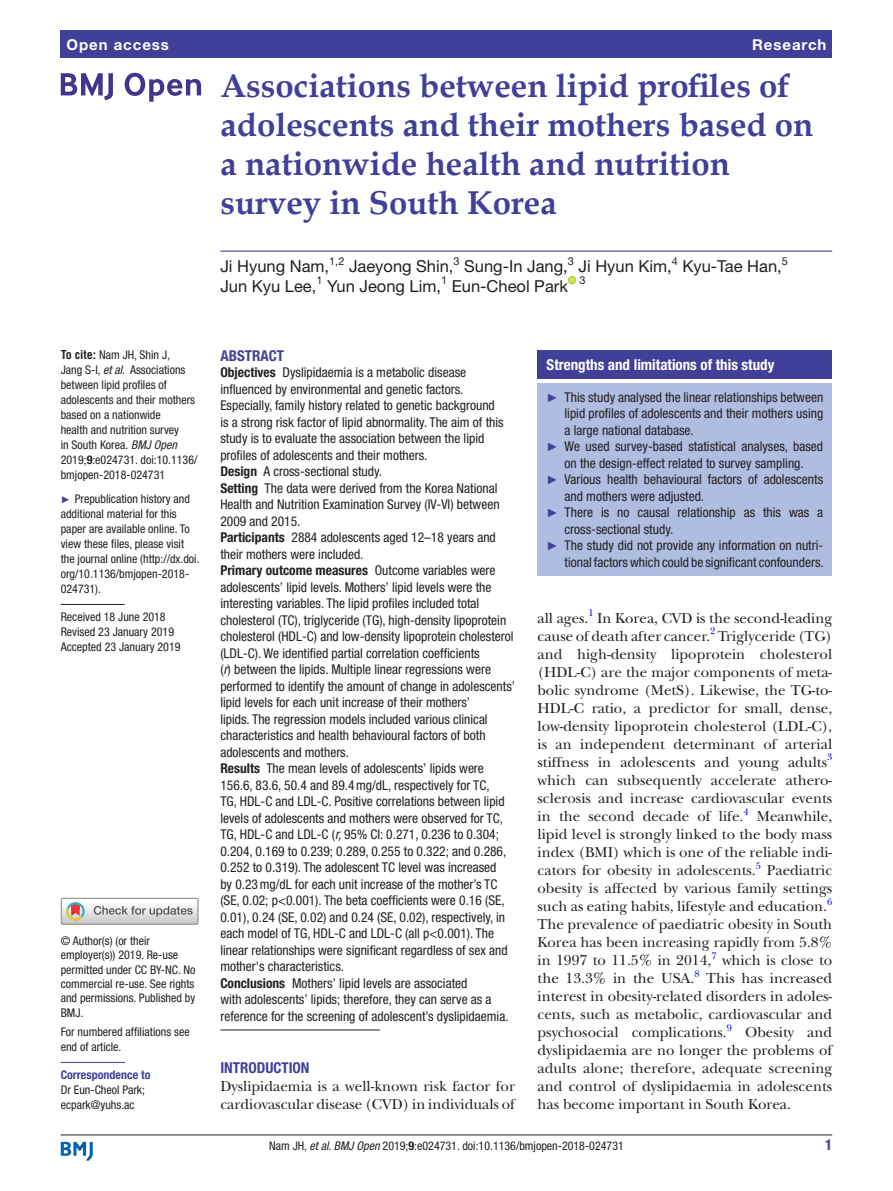
<style>
.page{position:relative;width:893px;height:1191px;background:#fff}
.page>*{position:absolute;margin:0;border:0;box-sizing:border-box;transform-origin:0 0}
.t1{font:700 33px/39px "Book Antiqua";color:#414099}
.t2{font:16.5px "Helvetica Neue LT Std";color:#231f20}
.t3{font:15px/18px "New Baskerville";color:#231f20;text-align:justify}
.t4{font:700 condensed 15px "Helvetica Neue LT Std";color:#fff}
.t5{font:700 condensed 15px "Helvetica Neue LT Std";color:#414099}
.t6{font:700 15px "Helvetica Neue LT Std";letter-spacing:.065em;color:#fff}
.t7{font:condensed 13.5px/16.5px "Helvetica Neue LT Std";color:#231f20}
.t8{font:condensed 12px/15px "Helvetica Neue LT Std";color:#231f20}
.t9{font:700 condensed 12px "Helvetica Neue LT Std";color:#414099}
.t10{font:10.95px "Helvetica Neue LT Std";color:#231f20}
.t11{font:9.9px "New Baskerville";color:#00f}
.s1{font-family:"Helvetica LT Std";font-weight:700}
.s2{font-style:italic}
.s3{font-weight:700}
.s4{font-family:"Arial";font-stretch:normal;font-size:9.75px;color:#414099}
.s5{font-family:"Arial";font-stretch:normal;font-size:12px;color:#414099}
</style>
<div class="page">
<hr style="left:61px;top:1134px;width:771px;height:1px;background:#231f20">
<svg style="left:61px;top:1141px;width:32px;height:19px"></svg>
<div style="left:61px;top:31px;width:771px;height:27px;background:#414099"></div>
<hr style="left:220px;top:250px;width:612px;height:2px;background:#414099">
<svg style="left:568px;top:276px;width:8px;height:8px"></svg>
<hr style="left:61px;top:604px;width:64px;height:1px;background:#231f20">
<hr style="left:61px;top:1062px;width:64px;height:1px;background:#414099">
<svg style="left:61px;top:73px;width:52px;height:27px"></svg>
<svg style="left:125px;top:73px;width:76px;height:29px"></svg>
<div style="left:61px;top:897px;width:138px;height:27px;border:1px solid #969090"></div>
<svg style="left:61px;top:898px;width:137px;height:26px"></svg>
<hr style="left:220px;top:1029px;width:160px;height:1px;background:#231f20">
<div style="left:538px;top:350px;width:294px;height:29px;background:#414099"></div>
<div style="left:538px;top:383px;width:294px;height:192px;background:#afbde1"></div>
<p class="t6" style="left:66px;top:35px;width:104px">Open access</p>
<p class="t6" style="left:752px;top:35px;width:76px">Research</p>
<h1 class="t1" style="left:220px;top:66px;width:594px">Associations between lipid profiles of adolescents and their mothers based on a nationwide health and nutrition survey in South Korea</h1>
<p class="t2" style="left:220px;top:257px;width:110px">Ji Hyung Nam,</p>
<p class="t10" style="left:329px;top:254px;width:17px">1,2</p>
<p class="t2" style="left:349px;top:257px;width:106px">Jaeyong Shin,</p>
<p class="t10" style="left:454px;top:254px;width:8px">3</p>
<p class="t2" style="left:464px;top:257px;width:105px">Sung-In Jang,</p>
<p class="t10" style="left:568px;top:254px;width:8px">3</p>
<p class="t2" style="left:578px;top:257px;width:95px">Ji Hyun Kim,</p>
<p class="t10" style="left:672px;top:254px;width:8px">4</p>
<p class="t2" style="left:682px;top:257px;width:101px">Kyu-Tae Han,</p>
<p class="t10" style="left:782px;top:254px;width:8px">5</p>
<p class="t2" style="left:220px;top:276px;width:97px">Jun Kyu Lee,</p>
<p class="t10" style="left:316px;top:274px;width:8px">1</p>
<p class="t2" style="left:327px;top:276px;width:116px">Yun Jeong Lim,</p>
<p class="t10" style="left:441px;top:274px;width:8px">1</p>
<p class="t2" style="left:452px;top:276px;width:118px">Eun-Cheol Park</p>
<p class="t10" style="left:579px;top:274px;width:8px">3</p>
<p class="t8" style="left:61px;top:347px;width:138px"><span class="s1">To cite:</span> Nam JH, Shin J,<br>Jang S-I, <span class="s2">et al</span>. Associations between lipid profiles of adolescents and their mothers based on a nationwide<br>health and nutrition survey<br>in South Korea. <span class="s2">BMJ Open<br></span>2019;<span class="s3">9</span>:e024731. doi:10.1136/ bmjopen-2018-024731</p>
<p class="t8" style="left:61px;top:491px;width:140px"><span class="s4">►</span> Prepublication history and additional material for this paper are available online. To view these files, please visit the journal online (http://dx.doi. org/10.1136/bmjopen-2018-<br>024731).</p>
<p class="t8" style="left:61px;top:609px;width:121px">Received 18 June 2018<br>Revised 23 January 2019<br>Accepted 23 January 2019</p>
<p class="t8" style="left:61px;top:933px;width:136px;line-height:14.4px">© Author(s) (or their employer(s)) 2019. Re-use permitted under CC BY-NC. No commercial re-use. See rights and permissions. Published by<br>BMJ.</p>
<p class="t8" style="left:61px;top:1024px;width:130px">For numbered affiliations see end of article.</p>
<p class="t9" style="left:61px;top:1067px;width:91px">Correspondence to</p>
<p class="t8" style="left:61px;top:1082px;width:86px">Dr Eun-Cheol Park; ecpark@yuhs.ac</p>
<p class="t5" style="left:220px;top:346px;width:65px">Abstract</p>
<p class="t7" style="left:220px;top:364px;width:296px"><span class="s3">Objectives</span> Dyslipidaemia is a metabolic disease influenced by environmental and genetic factors.<br>Especially, family history related to genetic background<br>is a strong risk factor of lipid abnormality. The aim of this study is to evaluate the association between the lipid profiles of adolescents and their mothers.<br><span class="s3">Design</span> A cross-sectional study.<br><span class="s3">Setting</span> The data were derived from the Korea National Health and Nutrition Examination Survey (IV-VI) between 2009 and 2015.<br><span class="s3">Participants</span> 2884 adolescents aged 12–18 years and their mothers were included.<br><span class="s3">Primary outcome measures</span> Outcome variables were adolescents’ lipid levels. Mothers’ lipid levels were the interesting variables. The lipid profiles included total cholesterol (TC), triglyceride (TG), high-density lipoprotein cholesterol (HDL-C) and low-density lipoprotein cholesterol (LDL-C). We identified partial correlation coefficients<br>(<span class="s2">r</span>) between the lipids. Multiple linear regressions were performed to identify the amount of change in adolescents’ lipid levels for each unit increase of their mothers’<br>lipids. The regression models included various clinical characteristics and health behavioural factors of both adolescents and mothers.<br><span class="s3">Results</span> The mean levels of adolescents’ lipids were 156.6, 83.6, 50.4 and 89.4mg/dL, respectively for TC,<br>TG, HDL-C and LDL-C. Positive correlations between lipid levels of adolescents and mothers were observed for TC, TG, HDL-C and LDL-C (<span class="s2">r,</span> 95% CI: 0.271, 0.236 to 0.304; 0.204, 0.169 to 0.239; 0.289, 0.255 to 0.322; and 0.286, 0.252 to 0.319). The adolescent TC level was increased<br>by 0.23mg/dL for each unit increase of the mother’s TC (SE, 0.02; p&lt;0.001). The beta coefficients were 0.16 (SE, 0.01), 0.24 (SE, 0.02) and 0.24 (SE, 0.02), respectively, in each model of TG, HDL-C and LDL-C (all p&lt;0.001). The linear relationships were significant regardless of sex and mother's characteristics.<br><span class="s3">Conclusions</span> Mothers’ lipid levels are associated<br>with adolescents’ lipids; therefore, they can serve as a reference for the screening of adolescent’s dyslipidaemia.</p>
<p class="t5" style="left:220px;top:1059px;width:91px">Introduction</p>
<p class="t3" style="left:220px;top:1077px;width:296px">Dyslipidaemia is a well-known risk factor for cardiovascular disease (CVD) in individuals of</p>
<p class="t4" style="left:547px;top:355px;width:229px">Strengths and limitations of this study</p>
<p class="t7" style="left:547px;top:388px;width:278px"><span class="s5">►</span> This study analysed the linear relationships between</p>
<p class="t7" style="left:565px;top:405px;width:260px">lipid profiles of adolescents and their mothers using</p>
<p class="t7" style="left:565px;top:421px;width:131px">a large national database.</p>
<p class="t7" style="left:547px;top:438px;width:278px"><span class="s5">►</span> We used survey-based statistical analyses, based</p>
<p class="t7" style="left:565px;top:454px;width:241px">on the design-effect related to survey sampling.</p>
<p class="t7" style="left:547px;top:471px;width:278px"><span class="s5">►</span> Various health behavioural factors of adolescents</p>
<p class="t7" style="left:565px;top:487px;width:141px">and mothers were adjusted.</p>
<p class="t7" style="left:547px;top:504px;width:278px"><span class="s5">►</span> There is no causal relationship as this was a</p>
<p class="t7" style="left:565px;top:520px;width:110px">cross-sectional study.</p>
<p class="t7" style="left:547px;top:537px;width:278px"><span class="s5">►</span> The study did not provide any information on nutri-</p>
<p class="t7" style="left:565px;top:553px;width:261px">tional factors which could be significant confounders.</p>
<p class="t3" style="left:538px;top:609px;width:296px">all ages.<sup>1</sup> In Korea, CVD is the second-leading cause of death after cancer.</p>
<p class="t11" style="left:710px;top:625px;width:7px">2</p>
<p class="t3" style="left:538px;top:627px;width:296px;text-indent:180px">Triglyceride (TG) and high-density lipoprotein cholesterol (HDL-C) are the major components of meta&shy;bolic syndrome (MetS). Likewise, the TG-to-HDL-C ratio, a predictor for small, dense, low-density lipoprotein cholesterol (LDL-C), is an independent determinant of arterial stiffness in adolescents and young adults</p>
<p class="t11" style="left:827px;top:751px;width:7px">3</p>
<p class="t3" style="left:538px;top:771px;width:296px">which can subsequently accelerate athero&shy;sclerosis and increase cardiovascular events in the second decade of life.</p>
<p class="t11" style="left:743px;top:805px;width:7px">4</p>
<p class="t3" style="left:538px;top:807px;width:296px;text-indent:219px">Meanwhile, lipid level is strongly linked to the body mass index (BMI) which is one of the reliable indi&shy;cators for obesity in adolescents.</p>
<p class="t11" style="left:756px;top:859px;width:7px">5</p>
<p class="t3" style="left:538px;top:861px;width:296px;text-indent:229px">Paediatric obesity is affected by various family settings such as eating habits, lifestyle and education.</p>
<p class="t11" style="left:827px;top:895px;width:7px">6</p>
<p class="t3" style="left:538px;top:915px;width:296px">The prevalence of paediatric obesity in South Korea has been increasing rapidly from 5.8% in 1997 to 11.5% in 2014,</p>
<p class="t11" style="left:711px;top:949px;width:7px">7</p>
<p class="t3" style="left:722px;top:951px;width:112px">which is close to</p>
<p class="t3" style="left:538px;top:969px;width:158px">the 13.3% in the USA.</p>
<p class="t11" style="left:694px;top:967px;width:7px">8</p>
<p class="t3" style="left:538px;top:969px;width:296px;text-indent:169px">This has increased interest in obesity-related disorders in adoles&shy;cents, such as metabolic, cardiovascular and psychosocial complications.<sup>9</sup></p>
<p class="t3" style="left:538px;top:1023px;width:296px;text-indent:208px">Obesity and dyslipidaemia are no longer the problems of adults alone; therefore, adequate screening and control of dyslipidaemia in adolescents has become important in South Korea.</p>
<p class="t8" style="left:269px;top:1137px;width:356px">Nam JH, <span class="s2">et al</span>. <span class="s2">BMJ Open</span> 2019;<span class="s3">9</span>:e024731. doi:10.1136/bmjopen-2018-024731</p>
<p class="t5" style="left:825px;top:1135px;width:9px">1</p>
</div>
